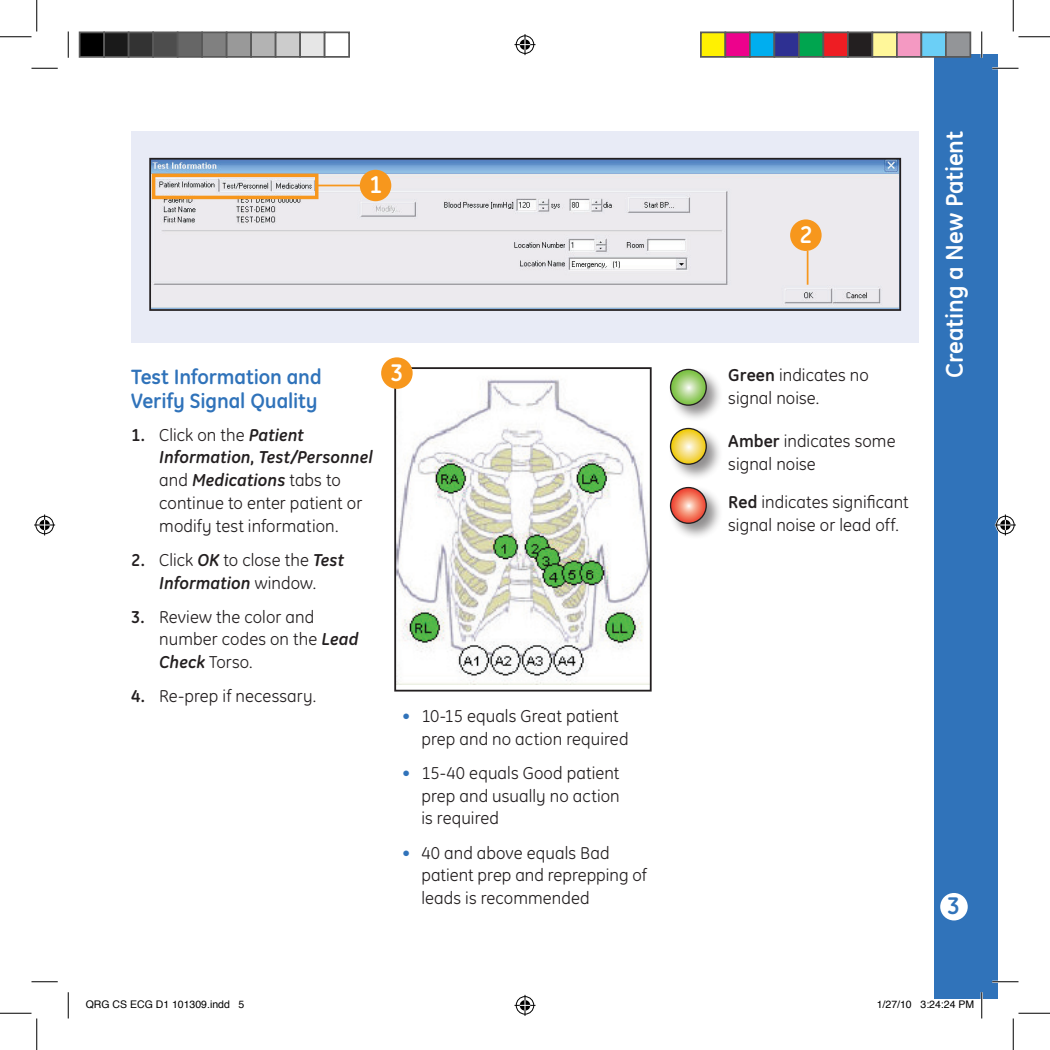
<style>
.page{position:relative;width:1050px;height:1050px;background:#fff}
.page>*{position:absolute;margin:0;border:0;box-sizing:border-box;transform-origin:0 0}
.t1{font:700 24.5px "GE Inspira";letter-spacing:-.005em;color:#fff}
.t2{font:700 24.5px "GE Inspira";color:#3073ba}
.t3{font:700 21px/24.5px "GE Inspira";letter-spacing:-.005em;color:#3073ba}
.t4{font:17.5px/22.8px "GE Inspira";letter-spacing:.005em;color:#231f20}
.t5{font:10.5px "Helvetica";color:#000}
.s1{font-weight:700}
.s2{font-weight:700;font-style:italic}
.s3{font-weight:700;color:#3073ba}
</style>
<div class="page">
<div style="left:934px;top:54px;width:64px;height:945px;background:#3073ba"></div>
<div style="left:940px;top:893px;width:28px;height:27px;background:#fff;border-radius:50%"></div>
<div style="left:131px;top:131px;width:788px;height:211px;background:#e8ebf6"></div>
<img style="left:152px;top:161px;width:746px;height:147px">
<div style="left:149px;top:158px;width:752px;height:153px;border:2px solid #231f20"></div>
<div style="left:152px;top:174px;width:166px;height:25px;border:4px solid #f7971d"></div>
<hr style="left:318px;top:185px;width:43px;height:1px;background:#f7971d">
<div style="left:360px;top:170px;width:31px;height:31px;background:#f7971d;border-radius:50%"></div>
<div style="left:790px;top:219px;width:32px;height:32px;background:#f7971d;border-radius:50%"></div>
<hr style="left:807px;top:251px;width:1px;height:34px;background:#f7971d">
<img style="left:397px;top:379px;width:252px;height:306px">
<div style="left:394px;top:367px;width:258px;height:325px;border:2px solid #231f20"></div>
<div style="left:668px;top:367px;width:55px;height:55px;background:#231f20;opacity:.5"></div>
<svg style="left:671px;top:369px;width:35px;height:36px"></svg>
<div style="left:670px;top:369px;width:37px;height:37px;border:1px solid #231f20;border-radius:50%"></div>
<div style="left:668px;top:426px;width:55px;height:55px;background:#231f20;opacity:.5"></div>
<svg style="left:671px;top:429px;width:35px;height:35px"></svg>
<div style="left:670px;top:428px;width:37px;height:37px;border:1px solid #231f20;border-radius:50%"></div>
<div style="left:668px;top:485px;width:55px;height:55px;background:#231f20;opacity:.5"></div>
<svg style="left:671px;top:488px;width:35px;height:35px"></svg>
<div style="left:670px;top:487px;width:37px;height:37px;border:1px solid #231f20;border-radius:50%"></div>
<div style="left:381px;top:357px;width:32px;height:32px;background:#f7971d;border-radius:50%"></div>
<hr style="left:992px;top:67px;width:26px;height:2px;background:#fff">
<hr style="left:992px;top:981px;width:26px;height:2px;background:#fff">
<hr style="left:981px;top:32px;width:2px;height:26px;background:#fff">
<hr style="left:981px;top:992px;width:2px;height:26px;background:#fff">
<svg style="left:32px;top:68px;width:26px;height:1px"></svg>
<svg style="left:992px;top:68px;width:26px;height:1px"></svg>
<svg style="left:32px;top:981px;width:26px;height:1px"></svg>
<svg style="left:992px;top:981px;width:26px;height:1px"></svg>
<svg style="left:68px;top:32px;width:1px;height:26px"></svg>
<svg style="left:68px;top:992px;width:1px;height:26px"></svg>
<svg style="left:981px;top:32px;width:1px;height:26px"></svg>
<svg style="left:981px;top:992px;width:1px;height:26px"></svg>
<hr style="left:0;top:36px;width:32px;height:1px;background:#000">
<hr style="left:1018px;top:36px;width:32px;height:1px;background:#000">
<hr style="left:0;top:1013px;width:32px;height:1px;background:#000">
<hr style="left:1018px;top:1013px;width:32px;height:1px;background:#000">
<hr style="left:36px;top:0;width:1px;height:32px;background:#000">
<hr style="left:36px;top:1018px;width:1px;height:32px;background:#000">
<hr style="left:1013px;top:0;width:1px;height:32px;background:#000">
<hr style="left:1013px;top:1018px;width:1px;height:32px;background:#000">
<svg style="left:514px;top:34px;width:22px;height:21px"></svg>
<svg style="left:514px;top:995px;width:22px;height:21px"></svg>
<svg style="left:34px;top:514px;width:21px;height:22px"></svg>
<svg style="left:995px;top:514px;width:21px;height:22px"></svg>
<div style="left:80px;top:32px;width:24px;height:25px;background:#000"></div>
<div style="left:79px;top:32px;width:26px;height:26px;border:2px solid #595959"></div>
<div style="left:104px;top:32px;width:25px;height:25px;background:#1a1a1a"></div>
<div style="left:103px;top:32px;width:27px;height:26px;border:2px solid #595959"></div>
<div style="left:129px;top:32px;width:24px;height:25px;background:#333"></div>
<div style="left:128px;top:32px;width:26px;height:26px;border:2px solid #595959"></div>
<div style="left:153px;top:32px;width:25px;height:25px;background:#4d4d4d"></div>
<div style="left:152px;top:32px;width:26px;height:26px;border:2px solid #595959"></div>
<div style="left:178px;top:32px;width:24px;height:25px;background:#666"></div>
<div style="left:177px;top:32px;width:26px;height:26px;border:2px solid #595959"></div>
<div style="left:202px;top:32px;width:25px;height:25px;background:#808080"></div>
<div style="left:201px;top:32px;width:27px;height:26px;border:2px solid #595959"></div>
<div style="left:227px;top:32px;width:24px;height:25px;background:#999"></div>
<div style="left:226px;top:32px;width:26px;height:26px;border:2px solid #595959"></div>
<div style="left:251px;top:32px;width:25px;height:25px;background:#b3b3b3"></div>
<div style="left:250px;top:32px;width:26px;height:26px;border:2px solid #595959"></div>
<div style="left:276px;top:32px;width:24px;height:25px;background:#ccc"></div>
<div style="left:275px;top:32px;width:26px;height:26px;border:2px solid #595959"></div>
<div style="left:300px;top:32px;width:25px;height:25px;background:#e6e6e6"></div>
<div style="left:299px;top:32px;width:27px;height:26px;border:2px solid #595959"></div>
<div style="left:324px;top:32px;width:26px;height:26px;border:2px solid #595959"></div>
<div style="left:701px;top:32px;width:24px;height:25px;background:#fff101"></div>
<div style="left:700px;top:32px;width:26px;height:26px;border:2px solid #595959"></div>
<div style="left:725px;top:32px;width:25px;height:25px;background:#ed028c"></div>
<div style="left:724px;top:32px;width:27px;height:26px;border:2px solid #595959"></div>
<div style="left:750px;top:32px;width:24px;height:25px;background:#00aeef"></div>
<div style="left:749px;top:32px;width:26px;height:26px;border:2px solid #595959"></div>
<div style="left:774px;top:32px;width:25px;height:25px;background:#2e3092"></div>
<div style="left:774px;top:32px;width:26px;height:26px;border:2px solid #595959"></div>
<div style="left:799px;top:32px;width:24px;height:25px;background:#00a54f"></div>
<div style="left:798px;top:32px;width:26px;height:26px;border:2px solid #595959"></div>
<div style="left:823px;top:32px;width:25px;height:25px;background:#ee1d23"></div>
<div style="left:822px;top:32px;width:27px;height:26px;border:2px solid #595959"></div>
<div style="left:848px;top:32px;width:24px;height:25px;background:#231f20"></div>
<div style="left:847px;top:32px;width:26px;height:26px;border:2px solid #595959"></div>
<div style="left:872px;top:32px;width:25px;height:25px;background:#fff79a"></div>
<div style="left:872px;top:32px;width:26px;height:26px;border:2px solid #595959"></div>
<div style="left:897px;top:32px;width:24px;height:25px;background:#f499c2"></div>
<div style="left:896px;top:32px;width:26px;height:26px;border:2px solid #595959"></div>
<div style="left:921px;top:32px;width:25px;height:25px;background:#6bcff6"></div>
<div style="left:920px;top:32px;width:27px;height:26px;border:2px solid #595959"></div>
<div style="left:946px;top:32px;width:24px;height:25px;background:#939598"></div>
<div style="left:945px;top:32px;width:26px;height:26px;border:2px solid #595959"></div>
<h1 class="t1" style="left:369px;top:169px;width:14px">1</h1>
<p class="t3" style="left:131px;top:364px;width:192px">Test Information and<br>Verify Signal Quality</p>
<h1 class="t1" style="left:390px;top:357px;width:14px">3</h1>
<p class="t4" style="left:159px;top:423px;width:215px;text-indent:-28px"><span class="s1">1.</span> Click on the <span class="s2">Patient<br>Information, Test/Personnel </span>and <span class="s2">Medications</span> tabs to continue to enter patient or modify test information.</p>
<p class="t4" style="left:131px;top:548px;width:214px;text-align:center"><span class="s1">2.</span> Click <span class="s2">OK</span> to close the <span class="s2">Test<br>Information</span> window.</p>
<p class="t4" style="left:159px;top:605px;width:201px;text-indent:-28px"><span class="s1">3.</span> Review the color and number codes on the <span class="s2">Lead<br>Check</span> Torso.</p>
<p class="t4" style="left:131px;top:685px;width:187px"><span class="s1">4.</span> Re-prep if necessary.</p>
<p class="t4" style="left:421px;top:705px;width:209px;text-indent:-19px"><span class="s3">•</span> 10-15 equals Great patient prep and no action required</p>
<p class="t4" style="left:421px;top:762px;width:200px;text-align:justify;text-indent:-19px"><span class="s3">•</span> 15-40 equals Good patient prep and usually no action is required</p>
<p class="t4" style="left:421px;top:841px;width:227px;text-indent:-19px"><span class="s3">•</span> 40 and above equals Bad patient prep and reprepping of leads is recommended</p>
<h1 class="t1" style="left:799px;top:219px;width:14px">2</h1>
<p class="t4" style="left:728px;top:364px;width:142px"><span class="s1">Green</span> indicates no signal noise.</p>
<p class="t4" style="left:728px;top:429px;width:169px"><span class="s1">Amber</span> indicates some signal noise</p>
<p class="t4" style="left:728px;top:491px;width:182px"><span class="s1">Red</span> indicates significant signal noise or lead off.</p>
<h1 class="t1" style="left:939px;top:378px;width:248px;rotate:-90deg">Creating a New Patient</h1>
<h1 class="t2" style="left:947px;top:890px;width:14px">3</h1>
<p class="t5" style="left:86px;top:996px;width:160px">QRG CS ECG D1 101309.indd 5</p>
<p class="t5" style="left:877px;top:996px;width:99px">1/27/10 3:24:24 PM</p>
</div>
